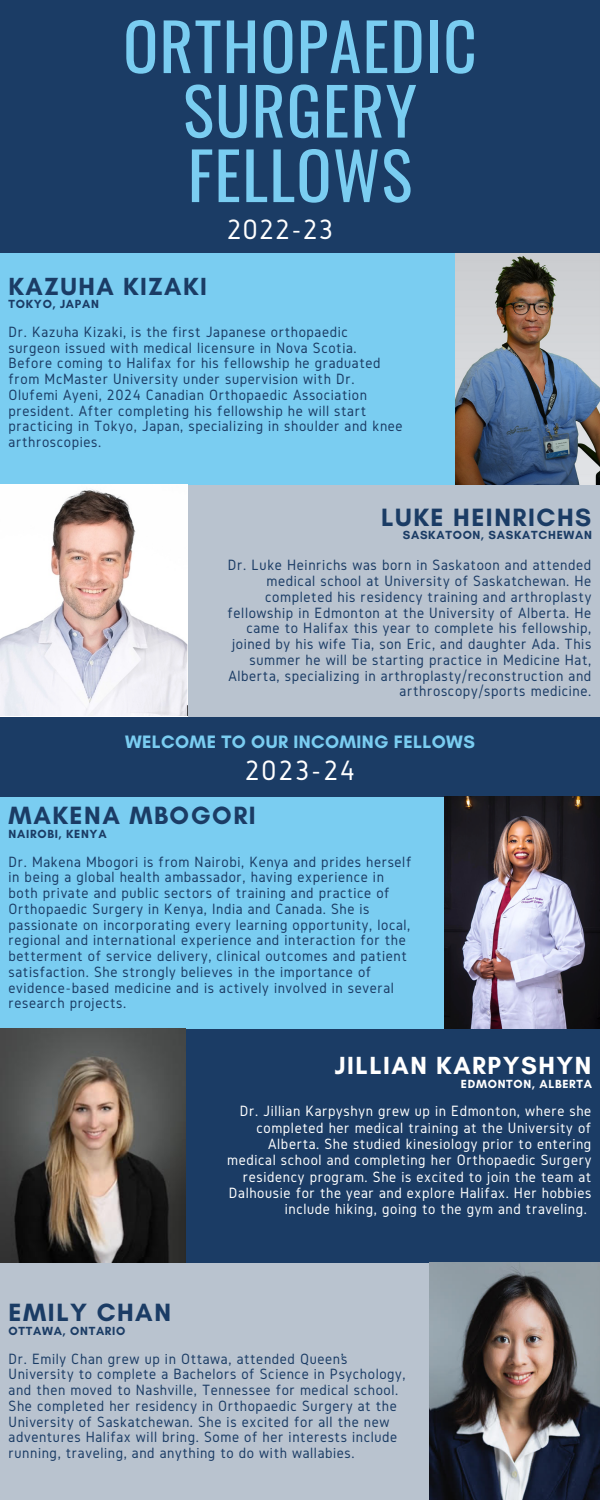
<style>
.page{position:relative;width:600px;height:1500px;background:#1b3c65}
.page>*{position:absolute;margin:0;border:0;box-sizing:border-box;transform-origin:0 0}
.t1{font:65px/64.5px "Oswald";letter-spacing:.02em;color:#7acdf1;text-align:center}
.t2{font:29.1px "Gidole";letter-spacing:.05em;color:#fff}
.t3{font:700 25.5px "Glacial Indifference";letter-spacing:.06em;color:#1b3c65}
.t4{font:700 25.4px "Glacial Indifference";letter-spacing:.06em;color:#1b3c65}
.t5{font:700 25.2px "Glacial Indifference";letter-spacing:.06em;color:#fff}
.t6{font:700 25.2px "Glacial Indifference";letter-spacing:.06em;color:#1b3c65}
.t7{font:700 18.3px "Glacial Indifference";letter-spacing:.02em;color:#7acdf1}
.t8{font:15.5px/15.8px "Gidole";letter-spacing:.04em;color:#1b3c65}
.t9{font:15.5px/16.4px "Gidole";letter-spacing:.04em;color:#fff;text-align:right}
.t10{font:700 12px "Glacial Indifference";letter-spacing:.06em;color:#1b3c65}
.t11{font:700 12px "Glacial Indifference";letter-spacing:.06em;color:#fff}
</style>
<div class="page">
<div style="left:0;top:253px;width:600px;height:232px;background:#7acdf1"></div>
<div style="left:0;top:485px;width:600px;height:232px;background:#b9c3cf"></div>
<div style="left:0;top:797px;width:600px;height:232px;background:#7acdf1"></div>
<img style="left:0;top:485px;width:188px;height:232px">
<img style="left:445px;top:797px;width:155px;height:232px">
<img style="left:0;top:1029px;width:186px;height:234px">
<div style="left:0;top:1263px;width:600px;height:237px;background:#b9c3cf"></div>
<img style="left:430px;top:1263px;width:170px;height:237px">
<img style="left:455px;top:253px;width:145px;height:232px">
<p class="t1" style="left:123px;top:11px;width:355px">ORTHOPAEDIC<br>SURGERY<br>FELLOWS</p>
<p class="t2" style="left:227px;top:214px;width:108px">2022-23</p>
<p class="t6" style="left:9px;top:271px;width:200px">KAZUHA KIZAKI</p>
<p class="t10" style="left:9px;top:297px;width:92px">TOKYO, JAPAN</p>
<p class="t8" style="left:9px;top:324px;width:396px">Dr. Kazuha Kizaki, is the first Japanese orthopaedic surgeon issued with medical licensure in Nova Scotia.<br>Before coming to Halifax for his fellowship he graduated from McMaster University under supervision with Dr.<br>Olufemi Ayeni, 2024 Canadian Orthopaedic Association president. After completing his fellowship he will start practicing in Tokyo, Japan, specializing in shoulder and knee arthroscopies.</p>
<p class="t3" style="left:381px;top:502px;width:212px">LUKE HEINRICHS</p>
<p class="t10" style="left:403px;top:528px;width:191px">SASKATOON, SASKATCHEWAN</p>
<p class="t8" style="left:228px;top:557px;width:365px;text-align:right">Dr. Luke Heinrichs was born in Saskatoon and attended medical school at University of Saskatchewan. He completed his residency training and arthroplasty fellowship in Edmonton at the University of Alberta. He came to Halifax this year to complete his fellowship, joined by his wife Tia, son Eric, and daughter Ada. This summer he will be starting practice in Medicine Hat, Alberta, specializing in arthroplasty/reconstruction and arthroscopy/sports medicine.</p>
<p class="t7" style="left:125px;top:730px;width:351px">WELCOME TO OUR INCOMING FELLOWS</p>
<p class="t2" style="left:245px;top:754px;width:112px">2023-24</p>
<p class="t4" style="left:9px;top:800px;width:249px">MAKENA MBOGORI</p>
<p class="t10" style="left:9px;top:827px;width:100px">NAIROBI, KENYA</p>
<p class="t8" style="left:9px;top:853px;width:404px">Dr. Makena Mbogori is from Nairobi, Kenya and prides herself in being a global health ambassador, having experience in both private and public sectors of training and practice of Orthopaedic Surgery in Kenya, India and Canada. She is passionate on incorporating every learning opportunity, local, regional and international experience and interaction for the betterment of service delivery, clinical outcomes and patient satisfaction. She strongly believes in the importance of evidence-based medicine and is actively involved in several research projects.</p>
<p class="t5" style="left:335px;top:1050px;width:258px">JILLIAN KARPYSHYN</p>
<p class="t11" style="left:461px;top:1076px;width:133px">EDMONTON, ALBERTA</p>
<p class="t4" style="left:9px;top:1297px;width:164px">EMILY CHAN</p>
<p class="t10" style="left:9px;top:1324px;width:118px">OTTAWA, ONTARIO</p>
<p class="t9" style="left:227px;top:1103px;width:366px">Dr. Jillian Karpyshyn grew up in Edmonton, where she completed her medical training at the University of Alberta. She studied kinesiology prior to entering medical school and completing her Orthopaedic Surgery residency program. She is excited to join the team at Dalhousie for the year and explore Halifax. Her hobbies include hiking, going to the gym and traveling.</p>
<p class="t8" style="left:9px;top:1350px;width:399px">Dr. Emily Chan grew up in Ottawa, attended Queen’s University to complete a Bachelors of Science in Psychology, and then moved to Nashville, Tennessee for medical school.<br>She completed her residency in Orthopaedic Surgery at the University of Saskatchewan. She is excited for all the new adventures Halifax will bring. Some of her interests include running, traveling, and anything to do with wallabies.</p>
</div>
